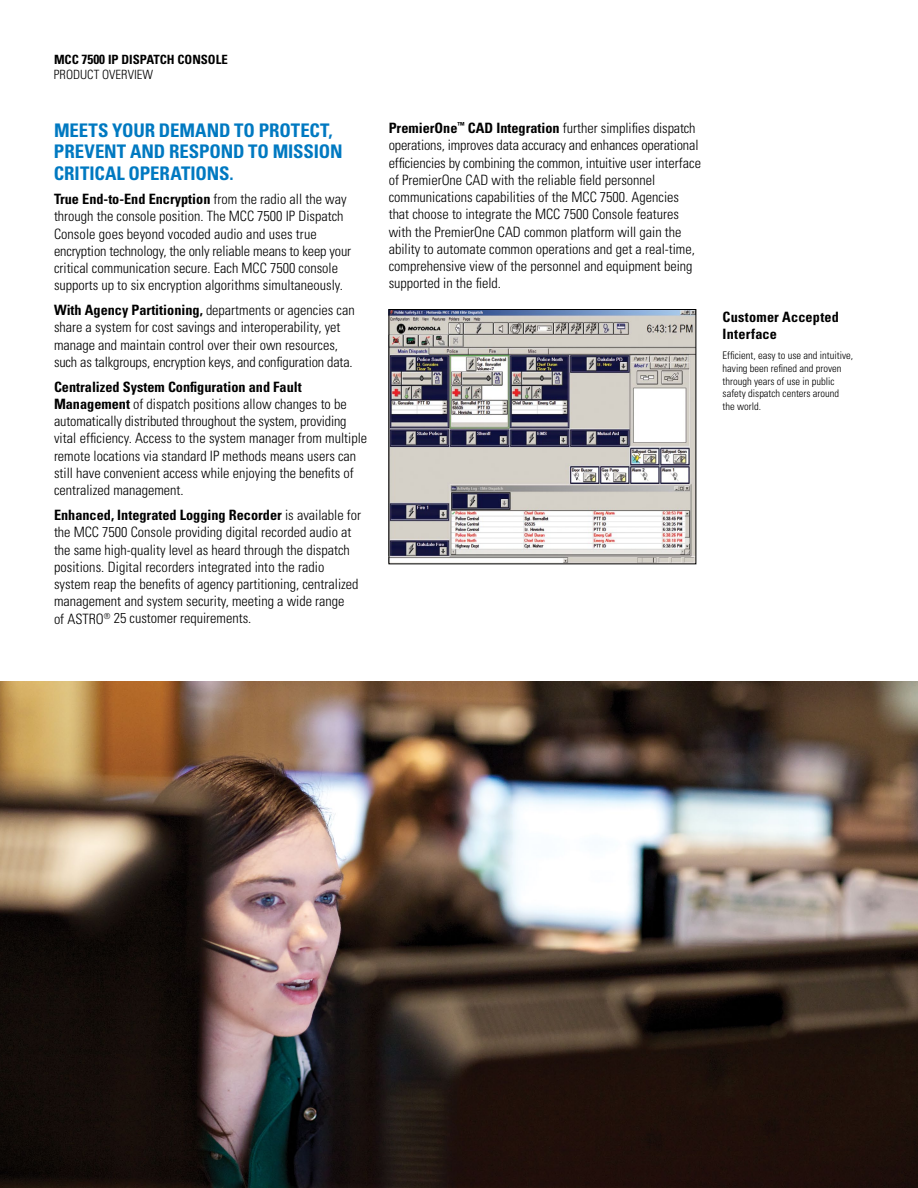
<style>
.page{position:relative;width:918px;height:1188px;background:#fff}
.page>*{position:absolute;margin:0;border:0;box-sizing:border-box;transform-origin:0 0}
.t1{font:700 condensed 18.75px "Univers";letter-spacing:.005em;color:#0079c1}
.t2{font:300 condensed 14.25px/17.2px "Univers";color:#000}
.t3{font:700 condensed 14.25px/17.2px "Univers";letter-spacing:.015em;color:#000}
.t4{font:700 condensed 12.75px/15.3px "Univers";color:#000}
.t5{font:300 condensed 10.5px/12.8px "Univers";color:#000}
.s1{font-size:13.2px}
.s2{font-weight:300}
.s3{font-weight:700}
</style>
<div class="page">
<img style="left:391px;top:311px;width:303px;height:251px">
<img style="left:0;top:681px;width:918px;height:507px">
<p class="t4" style="left:54px;top:51px;width:175px">MCC <span class="s1">7500</span> IP DISPATCH CONSOLE<br><span class="s2">PRODUCT OVERVIEW</span></p>
<h1 class="t1" style="left:54px;top:118px;width:26px">Meets</h1>
<h1 class="t1" style="left:112px;top:118px;width:60px">yourdemand</h1>
<h1 class="t1" style="left:234px;top:118px;width:36px">to protect</h1>
<h1 class="t1" style="left:328px;top:118px;width:6px">,</h1>
<h1 class="t1" style="left:54px;top:140px;width:53px">prevent</h1>
<h1 class="t1" style="left:130px;top:140px;width:13px">and</h1>
<h1 class="t1" style="left:169px;top:140px;width:12px">respond</h1>
<h1 class="t1" style="left:248px;top:140px;width:50px">to Mission</h1>
<h1 class="t1" style="left:54px;top:162px;width:20px">Critical</h1>
<h1 class="t1" style="left:129px;top:162px;width:11px">operations</h1>
<h1 class="t1" style="left:229px;top:162px;width:6px">.</h1>
<p class="t2" style="left:54px;top:191px;width:299px"><span class="s3">True End-to-End Encryption</span> from the radio all the way through the console position. The MCC 7500 IP Dispatch Console goes beyond vocoded audio and uses true encryption technology, the only reliable means to keep your critical communication secure. Each MCC 7500 console supports up to six encryption algorithms simultaneously.</p>
<p class="t2" style="left:54px;top:302px;width:302px"><span class="s3">With Agency Partitioning,</span> departments or agencies can share a system for cost savings and interoperability, yet manage and maintain control over their own resources, such as talkgroups, encryption keys, and configuration data.</p>
<p class="t2" style="left:54px;top:378px;width:315px"><span class="s3">Centralized System Configuration and Fault Management</span> of dispatch positions allow changes to be automatically distributed throughout the system, providing vital efficiency. Access to the system manager from multiple remote locations via standard IP methods means users can still have convenient access while enjoying the benefits of centralized management.</p>
<p class="t2" style="left:54px;top:506px;width:309px"><span class="s3">Enhanced, Integrated Logging Recorder</span> is available for the MCC 7500 Console providing digital recorded audio at the same high-quality level as heard through the dispatch positions. Digital recorders integrated into the radio system reap the benefits of agency partitioning, centralized management and system security, meeting a wide range<br>of ASTRO<sup>®</sup> 25 customer requirements.</p>
<p class="t2" style="left:389px;top:119px;width:314px"><span class="s3">PremierOne</span><sup>™</sup> <span class="s3">CAD Integration</span> further simplifies dispatch operations, improves data accuracy and enhances operational efficiencies by combining the common, intuitive user interface of PremierOne CAD with the reliable field personnel communications capabilities of the MCC 7500. Agencies that choose to integrate the MCC 7500 Console features with the PremierOne CAD common platform will gain the ability to automate common operations and get a real-time, comprehensive view of the personnel and equipment being supported in the field.</p>
<p class="t3" style="left:723px;top:308px;width:118px">Customer Accepted<br>Interface</p>
<p class="t5" style="left:723px;top:349px;width:132px">Efficient, easy to use and intuitive, having been refined and proven through years of use in public safety dispatch centers around the world.</p>
</div>
